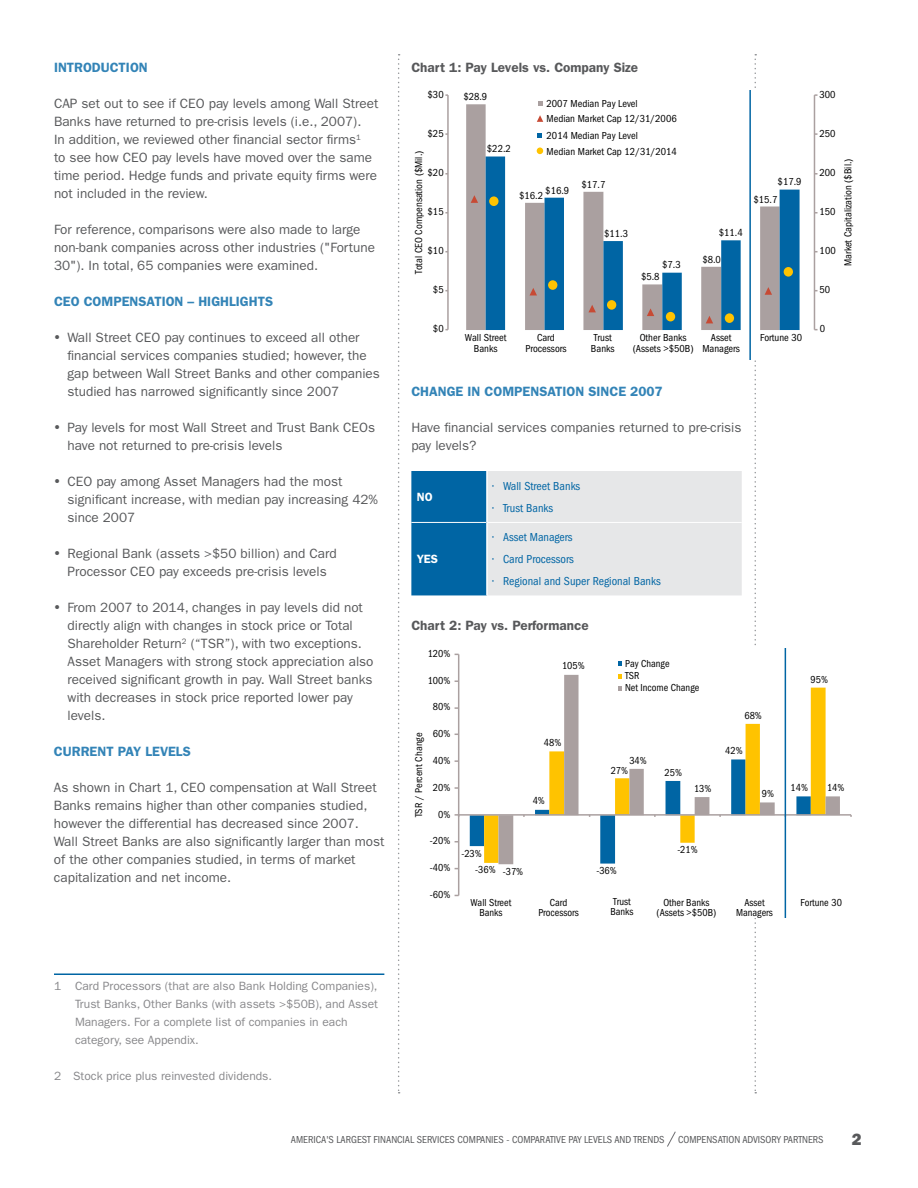
<style>
.page{position:relative;width:918px;height:1188px;background:#fff}
.page>*{position:absolute;margin:0;border:0;box-sizing:border-box;transform-origin:0 0}
.t1{font:16.5px "ITC Franklin Gothic Std Hvy";color:#58595b}
.t2{font:13.5px/18px "ITC Franklin Gothic Std";color:#58595b}
.t3{font:600 13.5px "ITC Franklin Gothic Std";color:#3384b7}
.t4{font:600 13.5px "ITC Franklin Gothic Std";color:#58595b}
.t5{font:12px/18px "ITC Franklin Gothic Std";color:#88888b}
.t6{font:condensed 12px "ITC Franklin Gothic Std";color:#0065a4}
.t7{font:600 12px "ITC Franklin Gothic Std";color:#fff}
.t8{font:condensed 10.5px/10.5px "ITC Franklin Gothic Std";color:#000;text-align:center}
.t9{font:condensed 10.5px "ITC Franklin Gothic Std";color:#58595b}
.t10{font:condensed 10.35px "ITC Franklin Gothic Std";color:#000}
</style>
<div class="page">
<svg style="left:398px;top:54px;width:2px;height:1040px"></svg>
<svg style="left:667px;top:1131px;width:9px;height:16px"></svg>
<hr style="left:54px;top:973px;width:330px;height:2px;background:#0065a4">
<svg style="left:818px;top:687px;width:22px;height:127px"></svg>
<hr style="left:459px;top:814px;width:392px;height:2px;background:#aaa0a0">
<svg style="left:411px;top:54px;width:407px;height:1040px"></svg>
<hr style="left:785px;top:648px;width:1px;height:270px;background:#0065a4">
<p class="t3" style="left:54px;top:59px;width:95px">INTRODUCTION</p>
<p class="t2" style="left:54px;top:95px;width:326px">CAP set out to see if CEO pay levels among Wall Street Banks have returned to pre-crisis levels (i.e., 2007).<br>In addition, we reviewed other financial sector firms<sup>1<br></sup>to see how CEO pay levels have moved over the same time period. Hedge funds and private equity firms were not included in the review.</p>
<p class="t2" style="left:54px;top:221px;width:323px">For reference, comparisons were also made to large non-bank companies across other industries ("Fortune<br>30"). In total, 65 companies were examined.</p>
<p class="t3" style="left:54px;top:293px;width:221px">CEO COMPENSATION – HIGHLIGHTS</p>
<p class="t2" style="left:68px;top:329px;width:314px">Wall Street CEO pay continues to exceed all other financial services companies studied; however, the gap between Wall Street Banks and other companies studied has narrowed significantly since 2007</p>
<p class="t2" style="left:68px;top:418px;width:309px">Pay levels for most Wall Street and Trust Bank CEOs have not returned to pre-crisis levels</p>
<p class="t2" style="left:68px;top:472px;width:312px">CEO pay among Asset Managers had the most significant increase, with median pay increasing 42% since 2007</p>
<p class="t2" style="left:68px;top:544px;width:271px">Regional Bank (assets &gt;$50 billion) and Card<br>Processor CEO pay exceeds pre-crisis levels</p>
<p class="t2" style="left:67px;top:598px;width:308px">From 2007 to 2014, changes in pay levels did not directly align with changes in stock price or Total Shareholder Return<sup>2</sup> (“TSR”), with two exceptions.<br>Asset Managers with strong stock appreciation also received significant growth in pay. Wall Street banks with decreases in stock price reported lower pay levels.</p>
<p class="t3" style="left:54px;top:743px;width:138px">CURRENT PAY LEVELS</p>
<p class="t2" style="left:54px;top:779px;width:332px">As shown in Chart 1, CEO compensation at Wall Street Banks remains higher than other companies studied, however the differential has decreased since 2007.<br>Wall Street Banks are also significantly larger than most of the other companies studied, in terms of market capitalization and net income.</p>
<p class="t5" style="left:75px;top:977px;width:305px;text-indent:-21px">1 Card Processors (that are also Bank Holding Companies), Trust Banks, Other Banks (with assets &gt;$50B), and Asset Managers. For a complete list of companies in each category, see Appendix.</p>
<p class="t5" style="left:54px;top:1067px;width:220px">2 Stock price plus reinvested dividends.</p>
<p class="t4" style="left:411px;top:59px;width:228px">Chart 1: Pay Levels vs. Company Size</p>
<p class="t8" style="left:428px;top:89px;width:18px">$30</p>
<p class="t8" style="left:428px;top:128px;width:18px">$25</p>
<p class="t8" style="left:413px;top:274px;width:125px;rotate:-90deg">Total CEO Compensation ($Mil.)</p>
<p class="t8" style="left:428px;top:167px;width:18px">$20</p>
<p class="t8" style="left:428px;top:206px;width:18px">$15</p>
<p class="t8" style="left:428px;top:245px;width:18px">$10</p>
<p class="t8" style="left:433px;top:284px;width:12px">$5</p>
<p class="t8" style="left:463px;top:91px;width:25px">$28.9</p>
<p class="t8" style="left:487px;top:144px;width:25px">$22.2</p>
<p class="t8" style="left:547px;top:98px;width:93px">2007 Median Pay Level</p>
<p class="t8" style="left:547px;top:130px;width:93px">2014 Median Pay Level</p>
<p class="t8" style="left:547px;top:114px;width:132px">Median Market Cap 12/31/2006</p>
<p class="t8" style="left:547px;top:146px;width:132px">Median Market Cap 12/31/2014</p>
<p class="t8" style="left:545px;top:185px;width:25px">$16.9</p>
<p class="t8" style="left:519px;top:190px;width:25px">$16.2</p>
<p class="t8" style="left:582px;top:179px;width:25px">$17.7</p>
<p class="t8" style="left:604px;top:229px;width:25px">$11.3</p>
<p class="t8" style="left:662px;top:260px;width:20px">$7.3</p>
<p class="t8" style="left:641px;top:271px;width:20px">$5.8</p>
<p class="t8" style="left:719px;top:228px;width:25px">$11.4</p>
<p class="t8" style="left:702px;top:254px;width:20px">$8.0</p>
<p class="t8" style="left:778px;top:177px;width:25px">$17.9</p>
<p class="t8" style="left:754px;top:194px;width:25px">$15.7</p>
<p class="t8" style="left:433px;top:324px;width:12px">$0</p>
<p class="t8" style="left:465px;top:333px;width:43px">Wall Street<br>Banks</p>
<p class="t8" style="left:525px;top:333px;width:43px">Card<br>Processors</p>
<p class="t8" style="left:591px;top:333px;width:25px;text-align:left">Trust<br>Banks</p>
<p class="t8" style="left:633px;top:333px;width:62px">Other Banks (Assets &gt;$50B)</p>
<p class="t8" style="left:711px;top:333px;width:22px">Asset</p>
<p class="t8" style="left:760px;top:333px;width:44px">Fortune 30</p>
<p class="t8" style="left:702px;top:343px;width:39px">Managers</p>
<p class="t8" style="left:820px;top:89px;width:18px">300</p>
<p class="t8" style="left:819px;top:128px;width:18px">250</p>
<p class="t8" style="left:820px;top:167px;width:18px">200</p>
<p class="t8" style="left:820px;top:206px;width:18px">150</p>
<p class="t8" style="left:820px;top:245px;width:18px">100</p>
<p class="t8" style="left:820px;top:285px;width:12px">50</p>
<p class="t8" style="left:843px;top:266px;width:109px;rotate:-90deg">Market Capitalization ($Bil.)</p>
<p class="t8" style="left:820px;top:324px;width:7px">0</p>
<p class="t3" style="left:411px;top:383px;width:253px">CHANGE IN COMPENSATION SINCE 2007</p>
<p class="t2" style="left:411px;top:419px;width:332px">Have financial services companies returned to pre-crisis pay levels?</p>
<p class="t7" style="left:417px;top:490px;width:17px">NO</p>
<p class="t6" style="left:492px;top:479px;width:89px">• Wall Street Banks</p>
<p class="t6" style="left:492px;top:501px;width:62px">• Trust Banks</p>
<p class="t6" style="left:492px;top:531px;width:82px">• Asset Managers</p>
<p class="t6" style="left:492px;top:552px;width:83px">• Card Processors</p>
<p class="t6" style="left:492px;top:574px;width:170px">• Regional and Super Regional Banks</p>
<p class="t4" style="left:411px;top:617px;width:179px">Chart 2: Pay vs. Performance</p>
<p class="t7" style="left:417px;top:552px;width:23px">YES</p>
<p class="t8" style="left:428px;top:648px;width:24px">120%</p>
<p class="t8" style="left:428px;top:675px;width:24px">100%</p>
<p class="t8" style="left:433px;top:702px;width:19px">80%</p>
<p class="t8" style="left:562px;top:661px;width:24px">105%</p>
<p class="t8" style="left:625px;top:657px;width:76px;line-height:12.1px;text-align:left">Pay Change<br>TSR<br>Net Income Change</p>
<p class="t8" style="left:744px;top:710px;width:19px">68%</p>
<p class="t8" style="left:811px;top:674px;width:19px">95%</p>
<p class="t10" style="left:413px;top:817px;width:86px;rotate:-90deg">TSR / Percent Change</p>
<p class="t8" style="left:433px;top:729px;width:19px">60%</p>
<p class="t8" style="left:433px;top:755px;width:19px">40%</p>
<p class="t8" style="left:433px;top:782px;width:19px">20%</p>
<p class="t8" style="left:438px;top:809px;width:14px">0%</p>
<p class="t8" style="left:430px;top:836px;width:22px">-20%</p>
<p class="t8" style="left:430px;top:863px;width:22px">-40%</p>
<p class="t8" style="left:430px;top:889px;width:22px">-60%</p>
<p class="t8" style="left:544px;top:737px;width:19px">48%</p>
<p class="t8" style="left:725px;top:745px;width:19px">42%</p>
<p class="t8" style="left:629px;top:755px;width:19px">34%</p>
<p class="t8" style="left:611px;top:765px;width:19px">27%</p>
<p class="t8" style="left:665px;top:767px;width:19px">25%</p>
<p class="t8" style="left:533px;top:796px;width:14px">4%</p>
<p class="t8" style="left:694px;top:783px;width:19px">13%</p>
<p class="t8" style="left:762px;top:789px;width:14px">9%</p>
<p class="t8" style="left:791px;top:782px;width:19px">14%</p>
<p class="t8" style="left:827px;top:782px;width:19px">14%</p>
<p class="t8" style="left:461px;top:848px;width:22px">-23%</p>
<p class="t8" style="left:677px;top:844px;width:22px">-21%</p>
<p class="t8" style="left:475px;top:865px;width:22px">-36%</p>
<p class="t8" style="left:503px;top:866px;width:22px">-37%</p>
<p class="t8" style="left:596px;top:865px;width:22px">-36%</p>
<p class="t8" style="left:470px;top:897px;width:42px">Wall Street<br>Banks</p>
<p class="t8" style="left:538px;top:897px;width:42px">Card<br>Processors</p>
<p class="t8" style="left:610px;top:896px;width:25px;text-align:left">Trust<br>Banks</p>
<p class="t8" style="left:657px;top:897px;width:61px">Other Banks (Assets &gt;$50B)</p>
<p class="t8" style="left:736px;top:897px;width:38px">Asset<br>Managers</p>
<p class="t8" style="left:801px;top:897px;width:43px">Fortune 30</p>
<p class="t9" style="left:291px;top:1133px;width:375px">AMERICA'S LARGEST FINANCIAL SERVICES COMPANIES - COMPARATIVE PAY LEVELS AND TRENDS</p>
<p class="t9" style="left:678px;top:1133px;width:147px">COMPENSATION ADVISORY PARTNERS</p>
<p class="t1" style="left:852px;top:1130px;width:11px">2</p>
</div>
